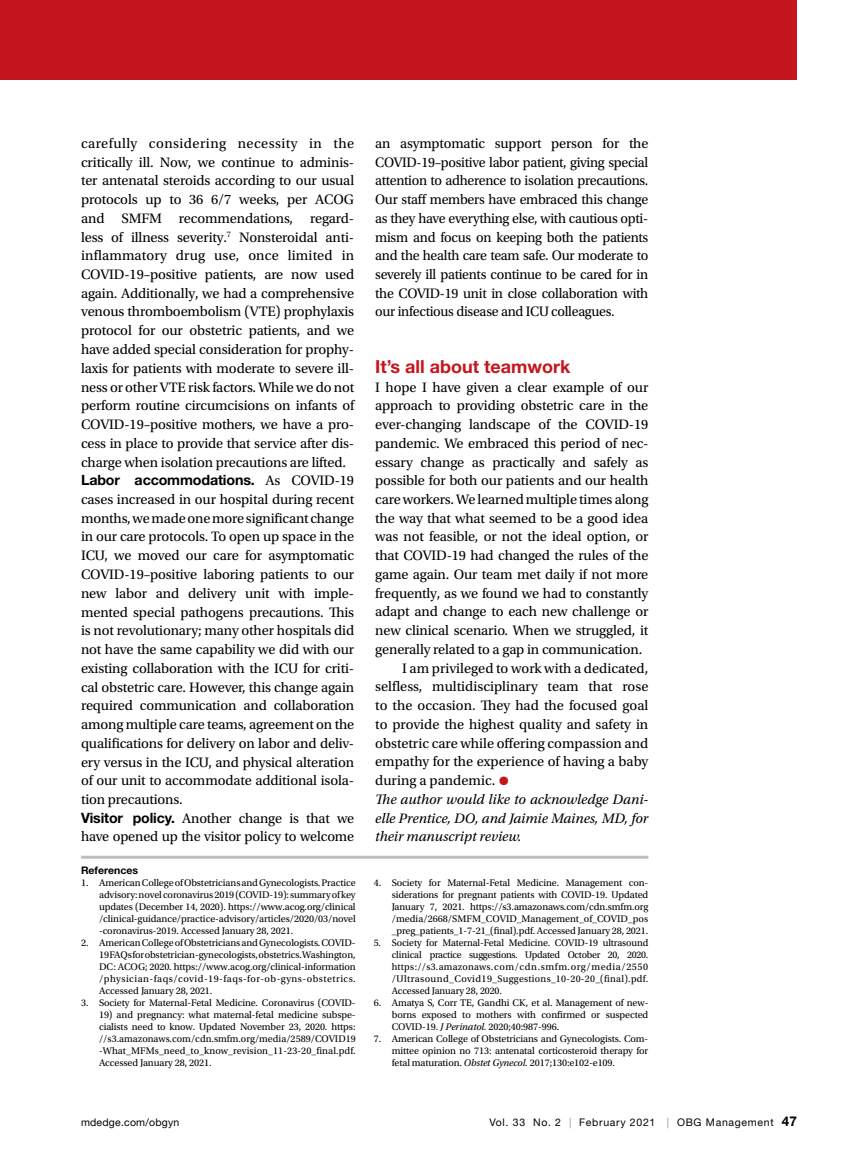
<style>
.page{position:relative;width:851px;height:1161px;background:#fff}
.page>*{position:absolute;margin:0;border:0;box-sizing:border-box;transform-origin:0 0}
.t1{font:700 18px "Helvetica Neue LT Std";color:#c4161c}
.t2{font:14.4px/18.8px "Utopia Std";letter-spacing:-.01em;color:#000;text-align:justify}
.t3{font:italic 14.4px "Utopia Std";color:#000}
.t4{font:700 14.25px "Helvetica Neue LT Std";letter-spacing:-.01em;color:#000}
.t5{font:10.5px "Helvetica Neue LT Std";letter-spacing:.065em;color:#000}
.t6{font:10.5px "Helvetica Neue LT Std";letter-spacing:.02em;color:#000}
.t7{font:700 10.5px "Helvetica Neue LT Std";color:#000}
.t8{font:10.2px/12px "Utopia Std";letter-spacing:-.01em;color:#000;text-align:justify}
.s1{font-family:"Utopia Std";font-weight:400;font-size:14.4px}
.s2{font-family:"Helvetica Neue LT Std";font-weight:700;font-size:14.25px}
.s3{color:#c4161c}
.s4{font-style:italic}
.s5{color:#939598}
.s6{font-weight:700;font-size:13.5px}
</style>
<div class="page">
<div style="left:0;top:0;width:796px;height:80px;background:#c4161c"></div>
<hr style="left:81px;top:856px;width:567px;height:3px;background:#bcbec0">
<p class="t2" style="left:81px;top:134px;width:275px">carefully considering necessity in the critically ill. Now, we continue to adminis&shy;ter antenatal steroids according to our usual protocols up to 36 6/7 weeks, per ACOG and SMFM recommendations, regard&shy;less of illness severity.<sup>7</sup> Nonsteroidal anti&shy;inflammatory drug use, once limited in COVID-19–positive patients, are now used again. Additionally, we had a comprehensive venous thromboembolism (VTE) prophylaxis protocol for our obstetric patients, and we have added special consideration for prophy&shy;laxis for patients with moderate to severe ill&shy;ness or other VTE risk factors. While we do not perform routine circumcisions on infants of COVID-19–positive mothers, we have a pro&shy;cess in place to provide that service after dis&shy;charge when isolation precautions are lifted.</p>
<p class="t4" style="left:81px;top:471px;width:274px">Labor accommodations. <span class="s1">As COVID-19</span></p>
<p class="t2" style="left:81px;top:490px;width:275px;text-align:left">cases increased in our hospital during recent months, we made one more significant change in our care protocols. To open up space in the ICU, we moved our care for asymptomatic COVID-19–positive laboring patients to our new labor and delivery unit with imple&shy;mented special pathogens precautions. This is not revolutionary; many other hospitals did not have the same capability we did with our existing collaboration with the ICU for criti&shy;cal obstetric care. However, this change again required communication and collaboration among multiple care teams, agreement on the qualifications for delivery on labor and deliv&shy;ery versus in the ICU, and physical alteration of our unit to accommodate additional isola&shy;tion precautions.<br><span class="s2">Visitor policy.</span> Another change is that we have opened up the visitor policy to welcome</p>
<p class="t7" style="left:81px;top:864px;width:58px">References</p>
<p class="t8" style="left:99px;top:877px;width:258px;text-indent:-18px">1. American College of Obstetricians and Gynecologists. Practice advisory: novel coronavirus 2019 (COVID-19): summary of key updates (December 14, 2020). https://www.acog.org/clinical /clinical-guidance/practice-advisory/articles/2020/03/novel -coronavirus-2019. Accessed January 28, 2021.</p>
<p class="t8" style="left:99px;top:937px;width:258px;text-indent:-18px">2. American College of Obstetricians and Gynecologists. COVID-19 FAQs for obstetrician-gynecologists, obstetrics. Washington, DC: ACOG; 2020. https://www.acog.org/clinical-information /physician-faqs/covid-19-faqs-for-ob-gyns-obstetrics.<br>Accessed January 28, 2021.</p>
<p class="t8" style="left:81px;top:997px;width:276px">3. Society for Maternal-Fetal Medicine. Coronavirus (COVID-</p>
<p class="t8" style="left:99px;top:1009px;width:258px">19) and pregnancy: what maternal-fetal medicine subspe&shy;cialists need to know. Updated November 23, 2020. https: //s3.amazonaws.com/cdn.smfm.org/media/2589/COVID19 -What_MFMs_need_to_know_revision_11-23-20_final.pdf.<br>Accessed January 28, 2021.</p>
<p class="t2" style="left:375px;top:134px;width:275px">an asymptomatic support person for the COVID-19–positive labor patient, giving special attention to adherence to isolation precautions.<br>Our staff members have embraced this change as they have everything else, with cautious opti&shy;mism and focus on keeping both the patients and the health care team safe. Our moderate to severely ill patients continue to be cared for in the COVID-19 unit in close collaboration with our infectious disease and ICU colleagues.</p>
<p class="t1" style="left:375px;top:355px;width:197px">It’s all about teamwork</p>
<p class="t2" style="left:375px;top:378px;width:274px">I hope I have given a clear example of our</p>
<p class="t2" style="left:375px;top:396px;width:274px">approach to providing obstetric care in the</p>
<p class="t2" style="left:375px;top:415px;width:274px">ever-changing landscape of the COVID-19</p>
<p class="t2" style="left:375px;top:434px;width:275px">pandemic. We embraced this period of nec-</p>
<p class="t2" style="left:375px;top:453px;width:275px">essary change as practically and safely as</p>
<p class="t2" style="left:375px;top:471px;width:274px">possible for both our patients and our health</p>
<p class="t2" style="left:375px;top:490px;width:275px">care workers. We learned multiple times along</p>
<p class="t2" style="left:375px;top:509px;width:275px">the way that what seemed to be a good idea</p>
<p class="t2" style="left:375px;top:528px;width:275px">was not feasible, or not the ideal option, or</p>
<p class="t2" style="left:375px;top:546px;width:275px">that COVID-19 had changed the rules of the</p>
<p class="t2" style="left:375px;top:565px;width:275px">game again. Our team met daily if not more</p>
<p class="t2" style="left:375px;top:584px;width:275px">frequently, as we found we had to constantly</p>
<p class="t2" style="left:375px;top:603px;width:274px">adapt and change to each new challenge or</p>
<p class="t2" style="left:375px;top:621px;width:274px">new clinical scenario. When we struggled, it</p>
<p class="t2" style="left:375px;top:640px;width:268px">generally related to a gap in communication.</p>
<p class="t2" style="left:402px;top:659px;width:248px">I am privileged to work with a dedicated,</p>
<p class="t2" style="left:375px;top:678px;width:275px">selfless, multidisciplinary team that rose</p>
<p class="t2" style="left:375px;top:696px;width:275px">to the occasion. They had the focused goal</p>
<p class="t2" style="left:375px;top:715px;width:275px">to provide the highest quality and safety in</p>
<p class="t2" style="left:375px;top:734px;width:275px">obstetric care while offering compassion and</p>
<p class="t2" style="left:375px;top:753px;width:275px">empathy for the experience of having a baby</p>
<p class="t2" style="left:375px;top:771px;width:135px">during a pandemic. <span class="s3">●</span></p>
<p class="t3" style="left:375px;top:792px;width:274px">The author would like to acknowledge Dani-</p>
<p class="t3" style="left:375px;top:810px;width:274px">elle Prentice, DO, and Jaimie Maines, MD, for</p>
<p class="t3" style="left:375px;top:829px;width:148px">their manuscript review.</p>
<p class="t8" style="left:392px;top:877px;width:258px;text-indent:-18px">4. Society for Maternal-Fetal Medicine. Management con&shy;siderations for pregnant patients with COVID-19. Updated January 7, 2021. https://s3.amazonaws.com/cdn.smfm.org /media/2668/SMFM_COVID_Management_of_COVID_pos _preg_patients_1-7-21_(final).pdf. Accessed January 28, 2021.</p>
<p class="t8" style="left:391px;top:937px;width:258px;text-indent:-18px">5. Society for Maternal-Fetal Medicine. COVID-19 ultrasound clinical practice suggestions. Updated October 20, 2020. https://s3.amazonaws.com/cdn.smfm.org/media/2550 /Ultrasound_Covid19_Suggestions_10-20-20_(final).pdf.<br>Accessed January 28, 2020.</p>
<p class="t8" style="left:392px;top:997px;width:258px;text-indent:-18px">6. Amatya S, Corr TE, Gandhi CK, et al. Management of new&shy;borns exposed to mothers with confirmed or suspected COVID-19. <span class="s4">J Perinatol.</span> 2020;40:987-996.</p>
<p class="t8" style="left:392px;top:1033px;width:258px;text-indent:-18px">7. American College of Obstetricians and Gynecologists. Com&shy;mittee opinion no 713: antenatal corticosteroid therapy for fetal maturation. <span class="s4">Obstet Gynecol.</span> 2017;130:e102-e109.</p>
<p class="t6" style="left:81px;top:1116px;width:100px">mdedge.com/obgyn</p>
<p class="t5" style="left:489px;top:1116px;width:309px">Vol. 33 No. 2 <span class="s5">|</span> February 2021 <span class="s5">|</span> OBG Management <span class="s6">47</span></p>
</div>
